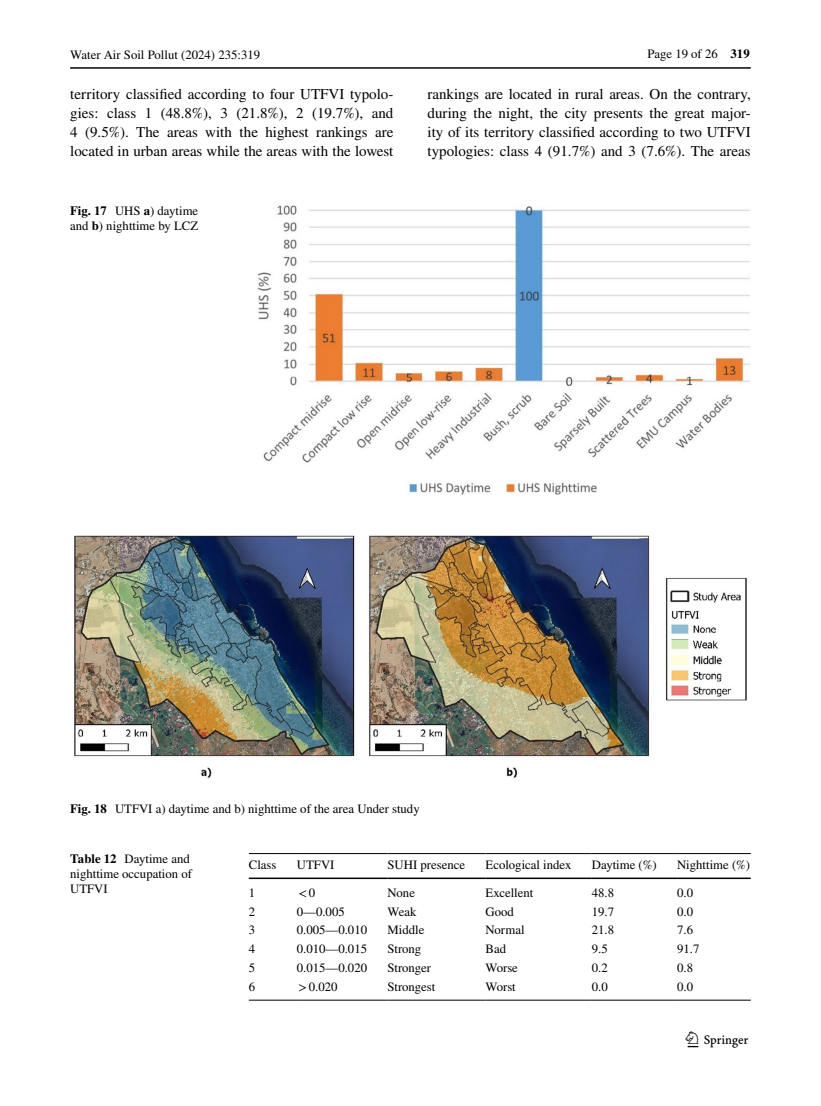
<style>
.page{position:relative;width:821px;height:1106px;background:#fff}
.page>*{position:absolute;margin:0;border:0;box-sizing:border-box;transform-origin:0 0}
.t1{font:22.5px "Springnew Regular 3";color:#000}
.t2{font:15px/18.8px "STIX";color:#000;text-align:justify}
.t3{font:12.75px/15px "STIX";color:#000}
.s1{font-weight:700}
</style>
<div class="page">
<hr style="left:70px;top:67px;width:680px;height:2px;background:#000">
<img style="left:257px;top:205px;width:493px;height:290px">
<img style="left:74px;top:536px;width:672px;height:242px">
<hr style="left:249px;top:853px;width:48px;height:1px;background:#000">
<hr style="left:249px;top:877px;width:48px;height:2px;background:#000">
<hr style="left:297px;top:853px;width:90px;height:1px;background:#000">
<hr style="left:297px;top:877px;width:90px;height:2px;background:#000">
<hr style="left:387px;top:853px;width:98px;height:1px;background:#000">
<hr style="left:387px;top:877px;width:98px;height:2px;background:#000">
<hr style="left:485px;top:853px;width:107px;height:1px;background:#000">
<hr style="left:485px;top:877px;width:107px;height:2px;background:#000">
<hr style="left:592px;top:853px;width:85px;height:1px;background:#000">
<hr style="left:592px;top:877px;width:85px;height:2px;background:#000">
<hr style="left:677px;top:853px;width:73px;height:1px;background:#000">
<hr style="left:677px;top:877px;width:73px;height:2px;background:#000">
<hr style="left:249px;top:999px;width:48px;height:1px;background:#000">
<hr style="left:297px;top:999px;width:90px;height:1px;background:#000">
<hr style="left:387px;top:999px;width:98px;height:1px;background:#000">
<hr style="left:485px;top:999px;width:107px;height:1px;background:#000">
<hr style="left:592px;top:999px;width:85px;height:1px;background:#000">
<hr style="left:677px;top:999px;width:73px;height:1px;background:#000">
<p class="t3" style="left:70px;top:48px;width:191px">Water Air Soil Pollut (2024) 235:319</p>
<p class="t3" style="left:647px;top:47px;width:104px">Page 19 of 26 <span class="s1">319</span></p>
<p class="t2" style="left:70px;top:86px;width:325px">territory classified according to four UTFVI typolo&shy;gies: class 1 (48.8%), 3 (21.8%), 2 (19.7%), and 4 (9.5%). The areas with the highest rankings are located in urban areas while the areas with the lowest</p>
<p class="t2" style="left:427px;top:86px;width:325px">rankings are located in rural areas. On the contrary, during the night, the city presents the great major&shy;ity of its territory classified according to two UTFVI typologies: class 4 (91.7%) and 3 (7.6%). The areas</p>
<p class="t3" style="left:70px;top:204px;width:130px"><span class="s1">Fig. 17</span> UHS <span class="s1">a</span>) daytime and <span class="s1">b</span>) nighttime by LCZ</p>
<p class="t3" style="left:70px;top:802px;width:351px"><span class="s1">Fig. 18</span> UTFVI a) daytime and b) nighttime of the area Under study</p>
<p class="t3" style="left:70px;top:851px;width:123px"><span class="s1">Table 12</span> Daytime and nighttime occupation of<br>UTFVI</p>
<p class="t3" style="left:249px;top:857px;width:29px">Class</p>
<p class="t3" style="left:297px;top:857px;width:39px">UTFVI</p>
<p class="t3" style="left:387px;top:857px;width:79px">SUHI presence</p>
<p class="t3" style="left:485px;top:857px;width:87px">Ecological index</p>
<p class="t3" style="left:592px;top:857px;width:66px">Daytime (%)</p>
<p class="t3" style="left:677px;top:857px;width:74px">Nighttime (%)</p>
<p class="t3" style="left:249px;top:886px;width:8px">1</p>
<p class="t3" style="left:298px;top:886px;width:18px">&lt;0</p>
<p class="t3" style="left:387px;top:886px;width:29px">None</p>
<p class="t3" style="left:485px;top:886px;width:49px">Excellent</p>
<p class="t3" style="left:592px;top:886px;width:24px">48.8</p>
<p class="t3" style="left:677px;top:886px;width:17px">0.0</p>
<p class="t3" style="left:249px;top:904px;width:8px">2</p>
<p class="t3" style="left:297px;top:904px;width:49px">0—0.005</p>
<p class="t3" style="left:387px;top:904px;width:30px">Weak</p>
<p class="t3" style="left:485px;top:904px;width:30px">Good</p>
<p class="t3" style="left:592px;top:904px;width:24px">19.7</p>
<p class="t3" style="left:677px;top:904px;width:17px">0.0</p>
<p class="t3" style="left:249px;top:923px;width:8px">3</p>
<p class="t3" style="left:297px;top:923px;width:72px">0.005—0.010</p>
<p class="t3" style="left:387px;top:923px;width:38px">Middle</p>
<p class="t3" style="left:485px;top:923px;width:41px">Normal</p>
<p class="t3" style="left:592px;top:923px;width:24px">21.8</p>
<p class="t3" style="left:677px;top:923px;width:17px">7.6</p>
<p class="t3" style="left:249px;top:942px;width:8px">4</p>
<p class="t3" style="left:297px;top:942px;width:72px">0.010—0.015</p>
<p class="t3" style="left:387px;top:942px;width:35px">Strong</p>
<p class="t3" style="left:485px;top:942px;width:22px">Bad</p>
<p class="t3" style="left:592px;top:942px;width:17px">9.5</p>
<p class="t3" style="left:677px;top:942px;width:24px">91.7</p>
<p class="t3" style="left:249px;top:961px;width:8px">5</p>
<p class="t3" style="left:297px;top:961px;width:72px">0.015—0.020</p>
<p class="t3" style="left:387px;top:961px;width:45px">Stronger</p>
<p class="t3" style="left:485px;top:961px;width:34px">Worse</p>
<p class="t3" style="left:592px;top:961px;width:17px">0.2</p>
<p class="t3" style="left:677px;top:961px;width:17px">0.8</p>
<p class="t3" style="left:249px;top:979px;width:8px">6</p>
<p class="t3" style="left:298px;top:979px;width:41px">&gt;0.020</p>
<p class="t3" style="left:387px;top:979px;width:49px">Strongest</p>
<p class="t3" style="left:485px;top:979px;width:32px">Worst</p>
<p class="t3" style="left:592px;top:979px;width:17px">0.0</p>
<p class="t3" style="left:677px;top:979px;width:17px">0.0</p>
<h1 class="t1" style="left:687px;top:1031px;width:62px">1 3</h1>
</div>
